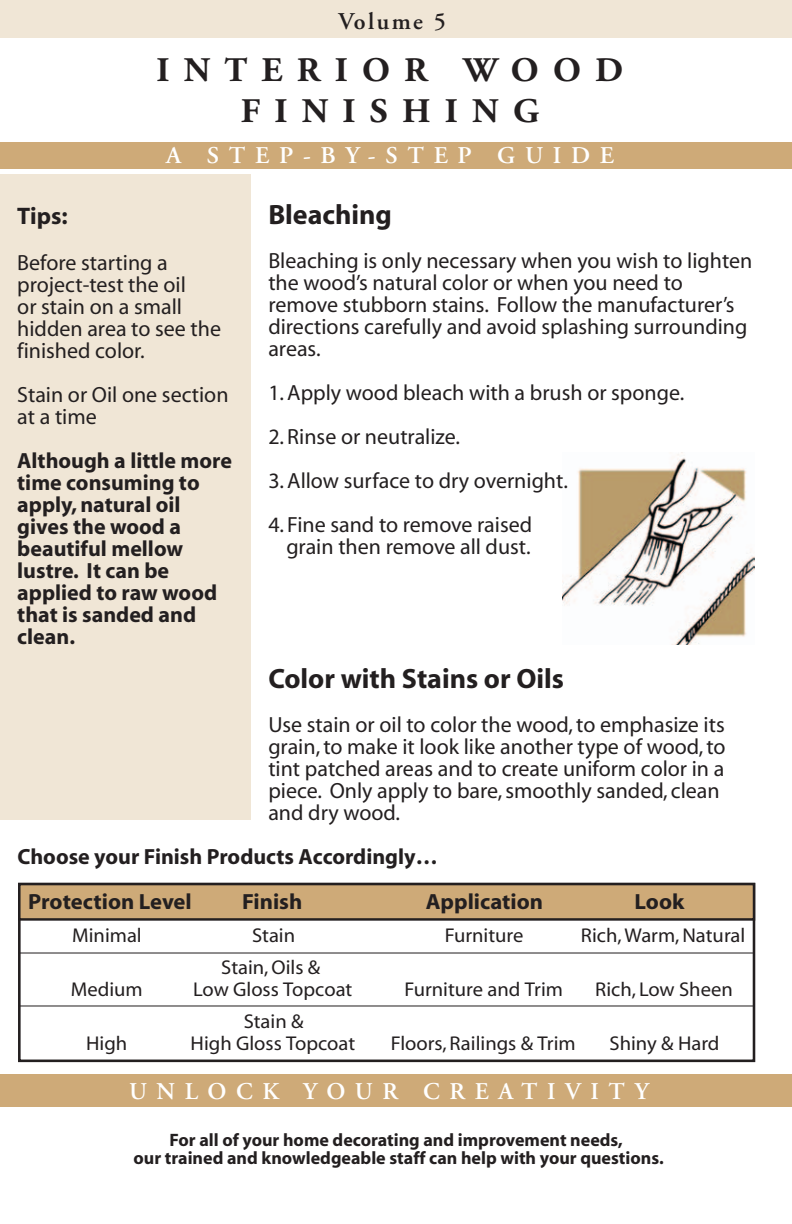
<style>
.page{position:relative;width:792px;height:1224px;background:#fff}
.page>*{position:absolute;margin:0;border:0;box-sizing:border-box;transform-origin:0 0}
.t1{font:700 34.4px/41.4px "Adobe Garamond Pro";letter-spacing:.4em;color:#231f20;text-align:center}
.t2{font:700 28px "Myriad";color:#231f20}
.t3{font:600 24px "Adobe Garamond Pro";letter-spacing:.4em;color:#fff}
.t4{font:600 24px "Adobe Garamond Pro";letter-spacing:.1em;color:#231f20}
.t5{font:700 24px "Myriad";color:#231f20}
.t6{font:22px/22px "Myriad";color:#231f20}
.t7{font:700 22px/22px "Myriad";color:#231f20}
.t8{font:20px/32px "Myriad";color:#231f20;text-align:center}
.t9{font:700 18px/18px "Myriad";color:#231f20;text-align:center}
</style>
<div class="page">
<img style="left:563px;top:452px;width:192px;height:193px">
<div style="left:0;top:0;width:792px;height:38px;background:#f0e6d6"></div>
<div style="left:0;top:174px;width:251px;height:646px;background:#f0e6d6"></div>
<div style="left:0;top:1075px;width:792px;height:32px;background:#ceaa78"></div>
<div style="left:0;top:142px;width:792px;height:26px;background:#ceaa78"></div>
<div style="left:18px;top:883px;width:737px;height:179px;border:3px solid #231f20"></div>
<div style="left:19px;top:884px;width:735px;height:35px;background:#ceaa78"></div>
<div style="left:18px;top:883px;width:737px;height:38px;border:2px solid #231f20"></div>
<hr style="left:19px;top:1005px;width:734px;height:1px;background:#231f20">
<hr style="left:19px;top:953px;width:734px;height:1px;background:#231f20">
<p class="t4" style="left:338px;top:6px;width:109px">Volume 5</p>
<h1 class="t1" style="left:156px;top:48px;width:469px">INTERIOR WOOD<br>FINISHING</h1>
<p class="t3" style="left:166px;top:141px;width:449px">A STEP-BY-STEP GUIDE</p>
<p class="t5" style="left:17px;top:207px;width:52px">Tips:</p>
<p class="t6" style="left:17px;top:254px;width:205px">Before starting a project-test the oil<br>or stain on a small hidden area to see the finished color.</p>
<p class="t6" style="left:17px;top:386px;width:213px">Stain or Oil one section at a time</p>
<p class="t7" style="left:17px;top:452px;width:216px">Although a little more time consuming to apply, natural oil gives the wood a beautiful mellow lustre. It can be applied to raw wood that is sanded and clean.</p>
<p class="t2" style="left:268px;top:204px;width:125px">Bleaching</p>
<p class="t6" style="left:268px;top:251px;width:486px">Bleaching is only necessary when you wish to lighten the wood’s natural color or when you need to remove stubborn stains. Follow the manufacturer’s directions carefully and avoid splashing surrounding areas.</p>
<p class="t6" style="left:268px;top:383px;width:418px">1. Apply wood bleach with a brush or sponge.</p>
<p class="t6" style="left:268px;top:427px;width:193px">2. Rinse or neutralize.</p>
<p class="t6" style="left:268px;top:471px;width:301px">3. Allow surface to dry overnight.</p>
<p class="t6" style="left:268px;top:515px;width:265px;text-align:right">4. Fine sand to remove raised grain then remove all dust.</p>
<p class="t2" style="left:268px;top:668px;width:297px">Color with Stains or Oils</p>
<p class="t6" style="left:268px;top:715px;width:459px">Use stain or oil to color the wood, to emphasize its grain, to make it look like another type of wood, to tint patched areas and to create uniform color in a piece. Only apply to bare, smoothly sanded, clean and dry wood.</p>
<p class="t7" style="left:28px;top:835px;width:411px;line-height:45.6px;text-indent:-11px">Choose your Finish Products Accordingly…<br>Protection Level</p>
<p class="t7" style="left:242px;top:893px;width:62px">Finish</p>
<p class="t7" style="left:426px;top:893px;width:119px">Application</p>
<p class="t7" style="left:635px;top:893px;width:51px">Look</p>
<p class="t8" style="left:72px;top:921px;width:71px">Minimal</p>
<p class="t8" style="left:71px;top:975px;width:73px">Medium</p>
<p class="t8" style="left:86px;top:1029px;width:43px">High</p>
<p class="t8" style="left:221px;top:921px;width:101px">Stain<br>Stain, Oils &amp;</p>
<p class="t8" style="left:193px;top:975px;width:161px">Low Gloss Topcoat<br>Stain &amp;</p>
<p class="t8" style="left:191px;top:1029px;width:166px">High Gloss Topcoat</p>
<p class="t8" style="left:581px;top:921px;width:166px">Rich, Warm, Natural</p>
<p class="t8" style="left:595px;top:975px;width:139px">Rich, Low Sheen</p>
<p class="t8" style="left:610px;top:1029px;width:111px">Shiny &amp; Hard</p>
<p class="t8" style="left:445px;top:921px;width:80px">Furniture</p>
<p class="t8" style="left:404px;top:975px;width:160px">Furniture and Trim</p>
<p class="t8" style="left:391px;top:1029px;width:187px">Floors, Railings &amp; Trim</p>
<p class="t3" style="left:129px;top:1076px;width:521px">UNLOCK YOUR CREATIVITY</p>
<p class="t9" style="left:134px;top:1132px;width:532px">For all of your home decorating and improvement needs,<br>our trained and knowledgeable staff can help with your questions.</p>
</div>
